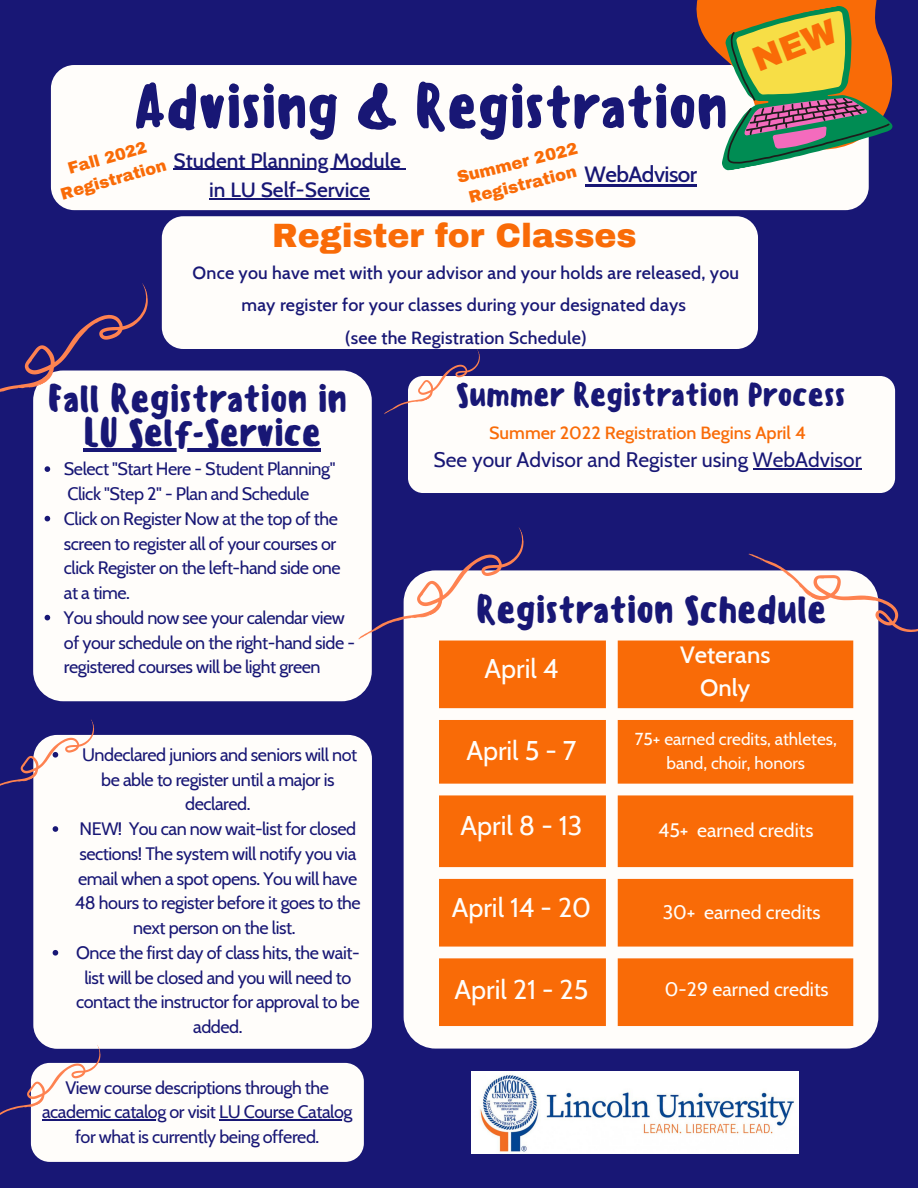
<style>
.page{position:relative;width:918px;height:1188px;background:#181775}
.page>*{position:absolute;margin:0;border:0;box-sizing:border-box;transform-origin:0 0}
.t1{font:500 60.15px "Sensei";letter-spacing:-.025em;color:#181775}
.t2{font:500 37.95px "Sensei";letter-spacing:-.025em;color:#181775}
.t3{font:900 33px "Archivo";color:#f96b07}
.t4{font:500 31.95px "Sensei";letter-spacing:-.025em;color:#181775}
.t5{font:27px "Cabin";color:#fffdfa}
.t6{font:500 24px/32.7px "Cabin";color:#fffdfa;text-align:center}
.t7{font:500 22.5px "Cabin";letter-spacing:-.025em;color:#181775}
.t8{font:21px "Cabin";color:#181775}
.t9{font:500 21px "Cabin";color:#181775}
.t10{font:19.5px "Cabin";color:#fffdfa}
.t11{font:18px/24.8px "Cabin";letter-spacing:-.025em;color:#181775;text-align:center}
.t12{font:500 18px/32.7px "Cabin";letter-spacing:.01em;color:#181775;text-align:center}
.t13{font:500 18px "Cabin";color:#f96b07}
.t14{font:17.25px/23.7px "Cabin";color:#fffdfa;text-align:center}
.t15{font:900 16.5px "Archivo";color:#f96b07}
.t16{font:900 16.2px "Archivo";color:#f96b07}
</style>
<div class="page">
<div style="left:51px;top:65px;width:818px;height:145px;background:#fffdfa;border-radius:23px"></div>
<div style="left:404px;top:570px;width:474px;height:479px;background:#fffdfa;border-radius:32px"></div>
<div style="left:33px;top:371px;width:339px;height:330px;background:#fffdfa;border-radius:30px"></div>
<svg style="left:0;top:283px;width:164px;height:140px"></svg>
<svg style="left:358px;top:527px;width:179px;height:121px"></svg>
<svg style="left:743px;top:553px;width:175px;height:100px"></svg>
<img style="left:472px;top:1072px;width:326px;height:82px">
<div style="left:33px;top:735px;width:339px;height:314px;background:#fffdfa;border-radius:24px"></div>
<svg style="left:439px;top:641px;width:414px;height:385px;background:#f9802b"></svg>
<hr style="left:83px;top:448px;width:238px;height:3px;background:#181775">
<hr style="left:174px;top:169px;width:227px;height:1px;background:#181775">
<hr style="left:209px;top:198px;width:161px;height:1px;background:#181775">
<div style="left:162px;top:216px;width:596px;height:133px;background:#fffdfa;border-radius:21px"></div>
<svg style="left:45px;top:466px;width:5px;height:6px"></svg>
<svg style="left:45px;top:516px;width:5px;height:5px"></svg>
<svg style="left:45px;top:615px;width:5px;height:5px"></svg>
<svg style="left:53px;top:826px;width:5px;height:6px"></svg>
<svg style="left:53px;top:950px;width:5px;height:6px"></svg>
<div style="left:408px;top:376px;width:487px;height:117px;background:#fffdfa;border-radius:15px"></div>
<hr style="left:753px;top:468px;width:108px;height:1px;background:#181775">
<hr style="left:585px;top:184px;width:112px;height:3px;background:#181775">
<div style="left:31px;top:1063px;width:333px;height:99px;background:#fffdfa;border-radius:19px"></div>
<hr style="left:42px;top:1119px;width:124px;height:2px;background:#181775">
<hr style="left:219px;top:1119px;width:133px;height:2px;background:#181775">
<svg style="left:0;top:1044px;width:110px;height:84px"></svg>
<svg style="left:0;top:719px;width:104px;height:83px"></svg>
<svg style="left:384px;top:349px;width:96px;height:66px"></svg>
<svg style="left:698px;top:0;width:195px;height:172px"></svg>
<p class="t1" style="left:133px;top:71px;width:597px">Advising &amp; Registration</p>
<p class="t9" style="left:174px;top:147px;width:229px">Student Planning Module</p>
<p class="t9" style="left:209px;top:177px;width:162px">in LU Self-Service</p>
<p class="t16" style="left:66px;top:161px;width:83px;rotate:-16deg">Fall 2022</p>
<p class="t15" style="left:455px;top:169px;width:125px;rotate:-14deg">Summer 2022</p>
<p class="t16" style="left:59px;top:186px;width:111px;rotate:-16deg">Registration</p>
<p class="t15" style="left:467px;top:189px;width:112px;rotate:-14deg">Registration</p>
<p class="t7" style="left:585px;top:160px;width:114px">WebAdvisor</p>
<p class="t3" style="left:272px;top:218px;width:366px">Register for Classes</p>
<p class="t12" style="left:193px;top:256px;width:548px">Once you have met with your advisor and your holds are released, you may register for your classes during your designated days</p>
<p class="t12" style="left:345px;top:321px;width:244px">(see the Registration Schedule)</p>
<p class="t2" style="left:47px;top:376px;width:301px">Fall Registration in</p>
<p class="t2" style="left:83px;top:410px;width:240px">LU Self-Service</p>
<p class="t11" style="left:64px;top:457px;width:273px;text-align:left">Select "Start Here - Student Planning"<br>Click "Step 2" - Plan and Schedule</p>
<p class="t11" style="left:64px;top:506px;width:278px;text-align:left">Click on Register Now at the top of the screen to register all of your courses or click Register on the left-hand side one at a time.</p>
<p class="t11" style="left:64px;top:605px;width:293px;text-align:left">You should now see your calendar view of your schedule on the right-hand side - registered courses will be light green</p>
<p class="t11" style="left:82px;top:742px;width:277px">Undeclared juniors and seniors will not be able to register until a major is declared.</p>
<p class="t11" style="left:75px;top:816px;width:287px">NEW! You can now wait-list for closed sections! The system will notify you via email when a spot opens. You will have 48 hours to register before it goes to the next person on the list.</p>
<p class="t11" style="left:76px;top:940px;width:285px">Once the first day of class hits, the wait&shy;list will be closed and you will need to contact the instructor for approval to be added.</p>
<p class="t11" style="left:42px;top:1075px;width:312px">View course descriptions through the academic catalog or visit LU Course Catalog for what is currently being offered.</p>
<p class="t4" style="left:456px;top:375px;width:392px">Summer Registration Process</p>
<p class="t13" style="left:489px;top:422px;width:318px">Summer 2022 Registration Begins April 4</p>
<p class="t8" style="left:434px;top:447px;width:429px">See your Advisor and Register using WebAdvisor</p>
<p class="t2" style="left:476px;top:587px;width:353px">Registration Schedule</p>
<p class="t5" style="left:484px;top:652px;width:75px">April 4</p>
<p class="t6" style="left:680px;top:638px;width:92px">Veterans<br>Only</p>
<p class="t5" style="left:466px;top:734px;width:112px">April 5 - 7</p>
<p class="t14" style="left:635px;top:727px;width:203px">75+ earned credits, athletes, band, choir, honors</p>
<p class="t5" style="left:461px;top:809px;width:123px">April 8 - 13</p>
<p class="t10" style="left:658px;top:818px;width:157px">45+ earned credits</p>
<p class="t5" style="left:452px;top:891px;width:141px">April 14 - 20</p>
<p class="t10" style="left:663px;top:900px;width:159px">30+ earned credits</p>
<p class="t5" style="left:455px;top:973px;width:135px">April 21 - 25</p>
<p class="t10" style="left:665px;top:978px;width:165px">0-29 earned credits</p>
</div>
